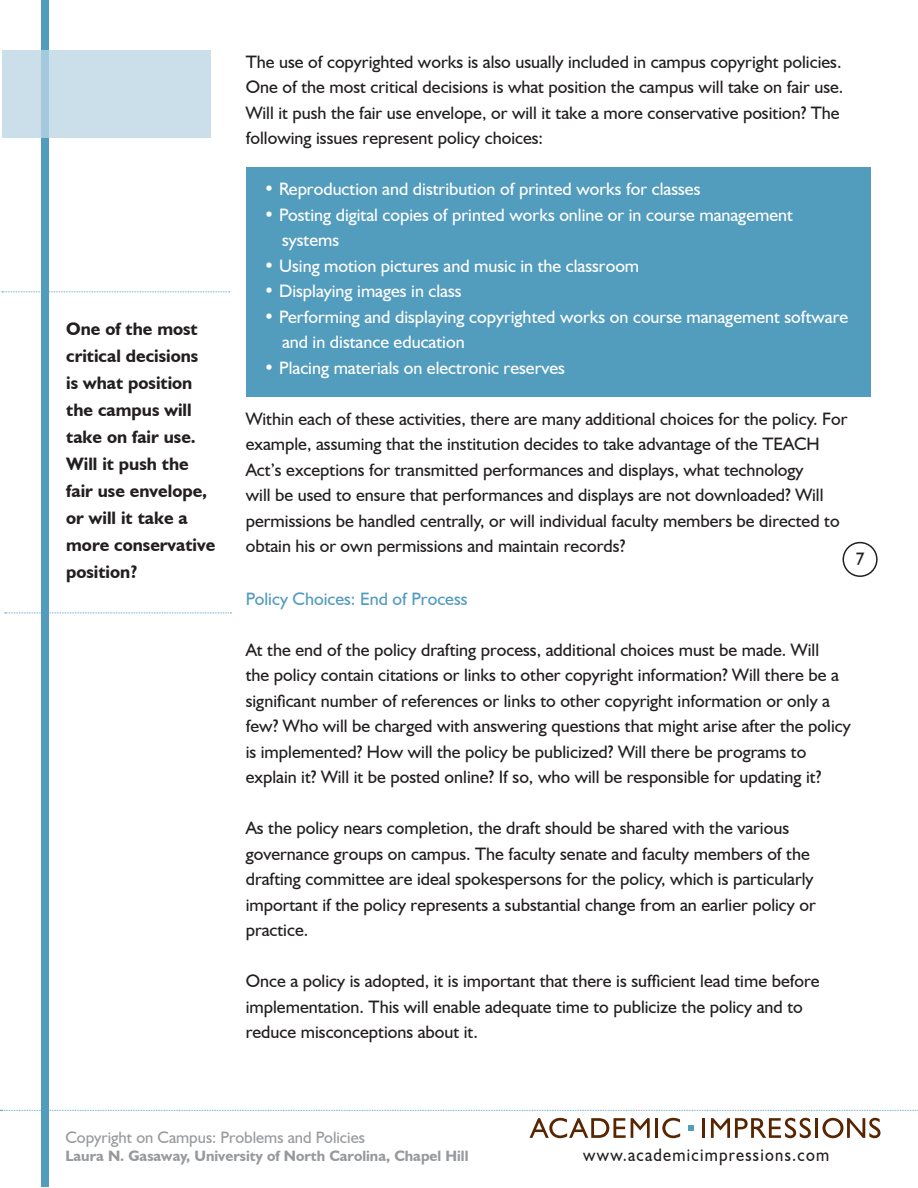
<style>
.page{position:relative;width:918px;height:1188px;background:#fff}
.page>*{position:absolute;margin:0;border:0;box-sizing:border-box;transform-origin:0 0}
.t1{font:18.15px "Humanist 521 BT";letter-spacing:.075em;color:#231f20;scale:.91 1}
.t2{font:18px/25.5px "Humanist 521 BT";color:#231f20}
.t3{font:18px "Humanist 521 BT";color:#fff}
.t4{font:700 18px/27px "Humanist 521 BT";color:#231f20}
.t5{font:18px "Humanist 521 BT";color:#529cbe}
.t6{font:16.5px "Humanist 521 BT";color:#97999c}
.t7{font:700 15px "Humanist 521 BT";color:#97999c}
</style>
<div class="page">
<div style="left:246px;top:167px;width:625px;height:229px;background:#529cbe"></div>
<div style="left:41px;top:0;width:8px;height:1187px;background:#529cbe"></div>
<div style="left:3px;top:50px;width:208px;height:87px;background:#cbdfea"></div>
<svg style="left:0;top:1110px;width:918px;height:1px"></svg>
<div style="left:843px;top:542px;width:35px;height:35px;border:2px solid #231f20;border-radius:50%"></div>
<svg style="left:688px;top:1125px;width:6px;height:6px"></svg>
<svg style="left:530px;top:1118px;width:120px;height:20px"></svg>
<hr style="left:655px;top:1118px;width:3px;height:20px;background:#572500">
<svg style="left:662px;top:1118px;width:18px;height:20px"></svg>
<hr style="left:702px;top:1118px;width:3px;height:20px;background:#572500">
<svg style="left:711px;top:1118px;width:100px;height:20px"></svg>
<hr style="left:816px;top:1118px;width:2px;height:20px;background:#572500">
<svg style="left:822px;top:1118px;width:59px;height:20px"></svg>
<svg style="left:2px;top:291px;width:228px;height:1px"></svg>
<svg style="left:5px;top:613px;width:226px;height:1px"></svg>
<p class="t4" style="left:66px;top:315px;width:151px">One of the most critical decisions<br>is what position the campus will take on fair use.<br>Will it push the fair use envelope, or will it take a more conservative position?</p>
<p class="t2" style="left:246px;top:48px;width:599px">The use of copyrighted works is also usually included in campus copyright policies.<br>One of the most critical decisions is what position the campus will take on fair use.<br>Will it push the fair use envelope, or will it take a more conservative position? The following issues represent policy choices:</p>
<p class="t3" style="left:264px;top:178px;width:438px">• Reproduction and distribution of printed works for classes</p>
<p class="t3" style="left:264px;top:203px;width:531px">• Posting digital copies of printed works online or in course management</p>
<p class="t3" style="left:282px;top:229px;width:59px">systems</p>
<p class="t3" style="left:264px;top:254px;width:377px">• Using motion pictures and music in the classroom</p>
<p class="t3" style="left:264px;top:280px;width:199px">• Displaying images in class</p>
<p class="t3" style="left:264px;top:305px;width:586px">• Performing and displaying copyrighted works on course management software</p>
<p class="t3" style="left:282px;top:331px;width:184px">and in distance education</p>
<p class="t3" style="left:264px;top:356px;width:303px">• Placing materials on electronic reserves</p>
<p class="t2" style="left:246px;top:405px;width:603px">Within each of these activities, there are many additional choices for the policy. For example, assuming that the institution decides to take advantage of the TEACH Act’s exceptions for transmitted performances and displays, what technology<br>will be used to ensure that performances and displays are not downloaded? Will permissions be handled centrally, or will individual faculty members be directed to obtain his or own permissions and maintain records?</p>
<p class="t5" style="left:246px;top:587px;width:223px">Policy Choices: End of Process</p>
<p class="t2" style="left:246px;top:636px;width:606px">At the end of the policy drafting process, additional choices must be made. Will<br>the policy contain citations or links to other copyright information? Will there be a significant number of references or links to other copyright information or only a few? Who will be charged with answering questions that might arise after the policy is implemented? How will the policy be publicized? Will there be programs to explain it? Will it be posted online? If so, who will be responsible for updating it?</p>
<p class="t2" style="left:246px;top:815px;width:572px">As the policy nears completion, the draft should be shared with the various governance groups on campus. The faculty senate and faculty members of the drafting committee are ideal spokespersons for the policy, which is particularly important if the policy represents a substantial change from an earlier policy or practice.</p>
<p class="t2" style="left:246px;top:968px;width:575px">Once a policy is adopted, it is important that there is sufficient lead time before implementation. This will enable adequate time to publicize the policy and to reduce misconceptions about it.</p>
<p class="t2" style="left:856px;top:546px;width:11px">7</p>
<p class="t6" style="left:65px;top:1127px;width:301px">Copyright on Campus: Problems and Policies</p>
<p class="t7" style="left:65px;top:1147px;width:405px">Laura N. Gasaway, University of North Carolina, Chapel Hill</p>
<p class="t1" style="left:583px;top:1143px;width:272px">www.academicimpressions.com</p>
</div>
